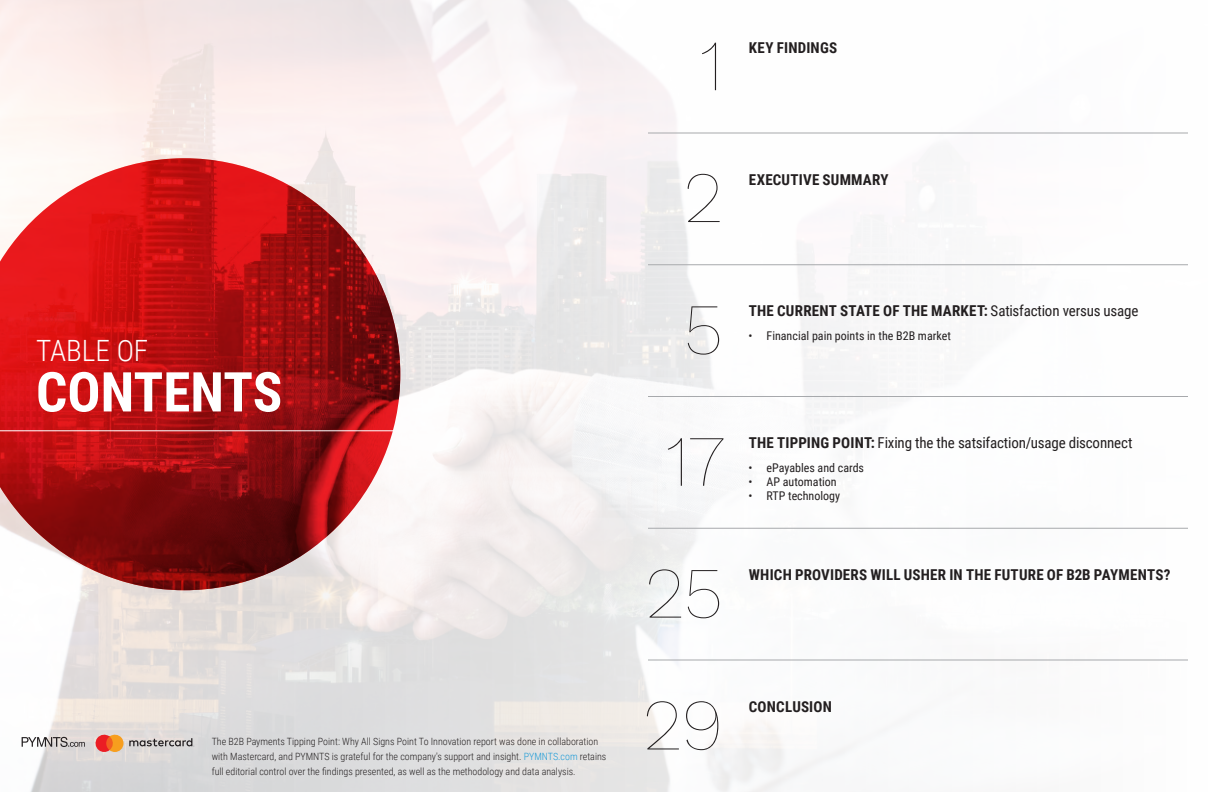
<style>
.page{position:relative;width:1224px;height:792px;background:#fff}
.page>*{position:absolute;margin:0;border:0;box-sizing:border-box;transform-origin:0 0}
.t1{font:100 72px "Work Sans";color:#231f20}
.t2{font:700 55px "Roboto Condensed";color:#fff}
.t3{font:300 29.3px "Roboto Condensed";color:#fff}
.t4{font:700 15px "Roboto Condensed";letter-spacing:.015em;color:#231f20}
.t5{font:15px "Roboto Condensed";letter-spacing:-.015em;color:#231f20}
.t6{font:12px "Roboto Condensed";color:#231f20}
.t7{font:300 10px/15px "Roboto Condensed";color:#231f20}
.s1{color:#199ad7}
.s2{font-weight:400}
.s3{font-weight:700}
</style>
<div class="page">
<svg style="left:22px;top:737px;width:63px;height:10px"></svg>
<svg style="left:94px;top:734px;width:100px;height:19px;background:#d0ada0"></svg>
<hr style="left:648px;top:133px;width:540px;height:1px;background:#a7a9ac">
<hr style="left:648px;top:396px;width:540px;height:1px;background:#a7a9ac">
<hr style="left:648px;top:264px;width:540px;height:1px;background:#a7a9ac">
<hr style="left:648px;top:528px;width:540px;height:1px;background:#a7a9ac">
<hr style="left:648px;top:660px;width:540px;height:1px;background:#a7a9ac">
<img style="left:0;top:158px;width:400px;height:432px">
<hr style="left:0;top:431px;width:393px;height:1px;background:#fff">
<h3 class="t3" style="left:36px;top:331px;width:114px">TABLE OF</h3>
<h2 class="t2" style="left:36px;top:353px;width:248px">CONTENTS</h2>
<p class="t7" style="left:212px;top:733px;width:396px">The B2B Payments Tipping Point: Why All Signs Point To Innovation report was done in collaboration with Mastercard, and PYMNTS is grateful for the company's support and insight. <span class="s1">PYMNTS.com</span> retains</p>
<p class="t7" style="left:212px;top:763px;width:365px">full editorial control over the findings presented, as well as the methodology and data analysis.</p>
<h1 class="t1" style="left:700px;top:23px;width:24px">1</h1>
<h3 class="t4" style="left:749px;top:37px;width:90px">KEY FINDINGS</h3>
<h1 class="t1" style="left:684px;top:155px;width:40px">2</h1>
<h3 class="t4" style="left:749px;top:169px;width:141px">EXECUTIVE SUMMARY</h3>
<h1 class="t1" style="left:684px;top:287px;width:40px">5</h1>
<h3 class="t4" style="left:749px;top:301px;width:391px">THE CURRENT STATE OF THE MARKET: <span class="s2">Satisfaction versus usage</span></h3>
<p class="t6" style="left:749px;top:327px;width:204px">• Financial pain points in the B2B market</p>
<h1 class="t1" style="left:666px;top:419px;width:60px">17</h1>
<h3 class="t5" style="left:749px;top:432px;width:385px"><span class="s3">THE TIPPING POINT:</span> Fixing the the satsifaction/usage disconnect</h3>
<p class="t6" style="left:749px;top:459px;width:117px">• ePayables and cards</p>
<p class="t6" style="left:749px;top:473px;width:90px">• AP automation</p>
<p class="t6" style="left:749px;top:488px;width:93px">• RTP technology</p>
<h1 class="t1" style="left:646px;top:551px;width:78px">25</h1>
<h3 class="t4" style="left:749px;top:564px;width:423px">WHICH PROVIDERS WILL USHER IN THE FUTURE OF B2B PAYMENTS?</h3>
<h1 class="t1" style="left:643px;top:683px;width:81px">29</h1>
<h3 class="t4" style="left:749px;top:696px;width:85px">CONCLUSION</h3>
</div>
